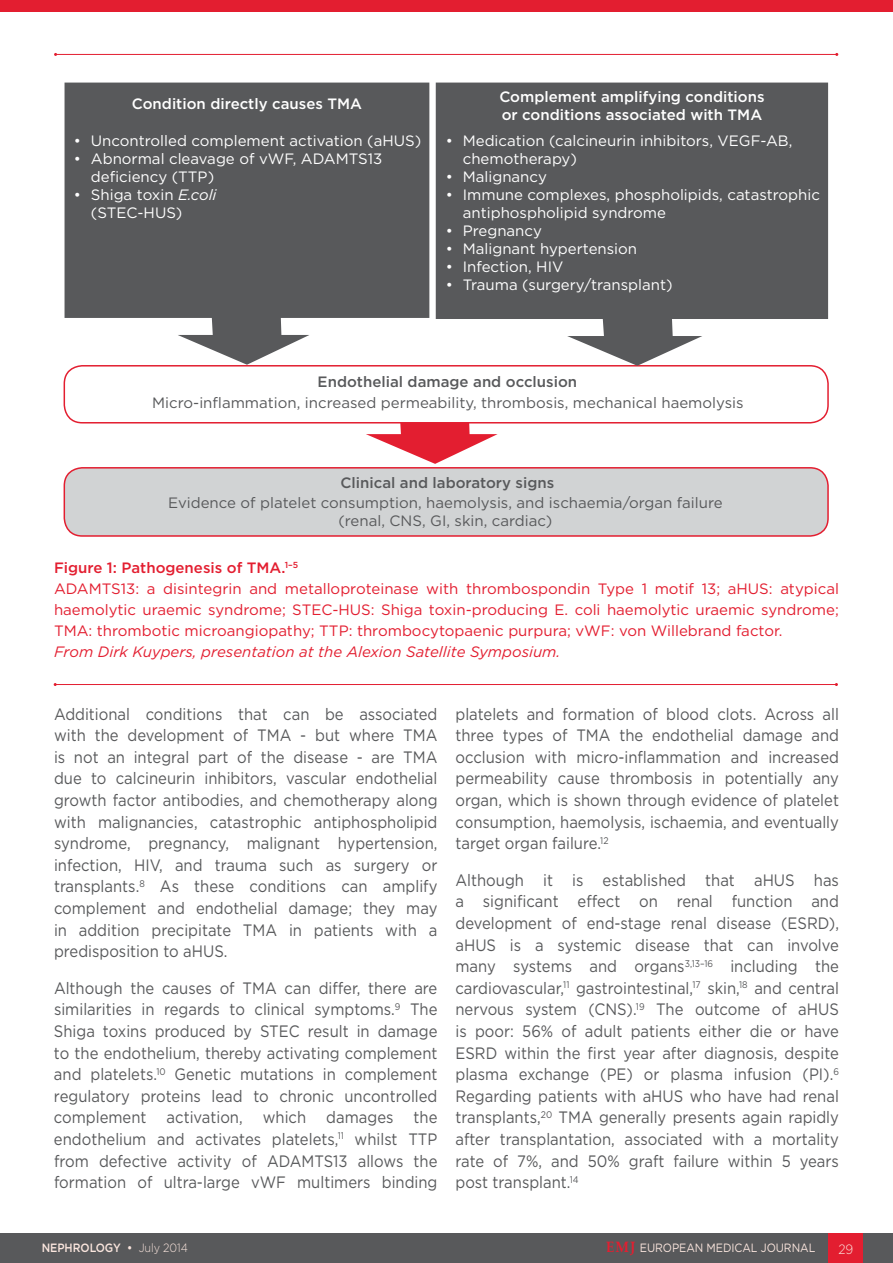
<style>
.page{position:relative;width:893px;height:1263px;background:#fff}
.page>*{position:absolute;margin:0;border:0;box-sizing:border-box;transform-origin:0 0}
.t1{font:16.5px/21.6px "Gotham";color:#58595b;text-align:justify;scale:.9 1}
.t2{font:15px/18px "Gotham";color:#fff}
.t3{font:15px/21px "Gotham";color:#e31e30}
.t4{font:15px/18px "Gotham";color:#58595b;text-align:center}
.t5{font:500 15px/18px "Gotham";color:#fff}
.t6{font:italic 15px "Gotham";color:#e31e30}
.t7{font:500 15px "Gotham";color:#58595b}
.t8{font:300 13.5px "Gotham";color:#fbe6de;scale:.9 1}
.t9{font:12px "Gotham";letter-spacing:-.005em;color:#fbe6de;scale:.9 1}
.t10{font:500 12px "Gotham";letter-spacing:-.005em;color:#fbe6de;scale:.9 1}
.s1{font-style:italic}
.s2{font-weight:500}
.s3{font-weight:300}
.s4{font-family:"Palatino Linotype";font-weight:700;font-size:15px;color:#e31e30}
</style>
<div class="page">
<div style="left:0;top:1233px;width:893px;height:30px;background:#58595b"></div>
<div style="left:829px;top:1233px;width:34px;height:30px;background:#e31e30"></div>
<div style="left:0;top:0;width:893px;height:12px;background:#e31e30"></div>
<hr style="left:56px;top:54px;width:781px;height:1px;background:#e31e30">
<svg style="left:366px;top:423px;width:132px;height:41px"></svg>
<div style="left:64px;top:365px;width:765px;height:58px;border:2px solid #e31e30;border-radius:18px"></div>
<div style="left:64px;top:468px;width:764px;height:68px;background:#d1d3d4;border-radius:18px"></div>
<div style="left:64px;top:467px;width:765px;height:70px;border:2px solid #e31e30;border-radius:18px"></div>
<svg style="left:436px;top:83px;width:392px;height:283px;background:#6e6f70"></svg>
<svg style="left:65px;top:83px;width:364px;height:282px;background:#6e6f71"></svg>
<hr style="left:55px;top:684px;width:781px;height:1px;background:#e31e30">
<p class="t5" style="left:132px;top:94px;width:232px">Condition directly causes TMA</p>
<p class="t2" style="left:74px;top:131px;width:349px">• Uncontrolled complement activation (aHUS)</p>
<p class="t2" style="left:91px;top:149px;width:293px;text-indent:-17px">• Abnormal cleavage of vWF, ADAMTS13 deficiency (TTP)</p>
<p class="t2" style="left:91px;top:185px;width:127px;text-indent:-17px">• Shiga toxin <span class="s1">E.coli </span>(STEC-HUS)</p>
<p class="t5" style="left:499px;top:87px;width:267px">Complement amplifying conditions or conditions associated with TMA</p>
<p class="t2" style="left:463px;top:131px;width:331px;text-indent:-17px">• Medication (calcineurin inhibitors, VEGF-AB, chemotherapy)</p>
<p class="t2" style="left:446px;top:167px;width:103px">• Malignancy</p>
<p class="t2" style="left:463px;top:185px;width:359px;text-indent:-17px">• Immune complexes, phospholipids, catastrophic antiphospholipid syndrome</p>
<p class="t2" style="left:446px;top:221px;width:98px">• Pregnancy</p>
<p class="t2" style="left:446px;top:239px;width:193px">• Malignant hypertension</p>
<p class="t2" style="left:446px;top:257px;width:119px">• Infection, HIV</p>
<p class="t2" style="left:446px;top:275px;width:228px">• Trauma (surgery/transplant)</p>
<p class="t7" style="left:318px;top:372px;width:261px">Endothelial damage and occlusion</p>
<p class="t4" style="left:152px;top:393px;width:593px">Micro-inflammation, increased permeability, thrombosis, mechanical haemolysis</p>
<p class="t7" style="left:341px;top:473px;width:215px">Clinical and laboratory signs</p>
<p class="t4" style="left:168px;top:493px;width:556px">Evidence of platelet consumption, haemolysis, and ischaemia/organ failure (renal, CNS, GI, skin, cardiac)</p>
<p class="t3" style="left:54px;top:557px;width:786px"><span class="s2">Figure 1: Pathogenesis of TMA.</span><sup>1–5<br></sup>ADAMTS13: a disintegrin and metalloproteinase with thrombospondin Type 1 motif 13; aHUS: atypical haemolytic uraemic syndrome; STEC-HUS: Shiga toxin-producing E. coli haemolytic uraemic syndrome; TMA: thrombotic microangiopathy; TTP: thrombocytopaenic purpura; vWF: von Willebrand factor.</p>
<p class="t6" style="left:54px;top:642px;width:508px">From Dirk Kuypers, presentation at the Alexion Satellite Symposium.</p>
<p class="t1" style="left:54px;top:703px;width:428px">Additional conditions that can be associated with the development of TMA - but where TMA is not an integral part of the disease - are TMA due to calcineurin inhibitors, vascular endothelial growth factor antibodies, and chemotherapy along with malignancies, catastrophic antiphospholipid syndrome, pregnancy, malignant hypertension, infection, HIV, and trauma such as surgery or transplants.<sup>8</sup> As these conditions can amplify complement and endothelial damage; they may in addition precipitate TMA in patients with a predisposition to aHUS.</p>
<p class="t1" style="left:54px;top:977px;width:428px">Although the causes of TMA can differ, there are similarities in regards to clinical symptoms.<sup>9</sup> The Shiga toxins produced by STEC result in damage to the endothelium, thereby activating complement and platelets.<sup>10</sup> Genetic mutations in complement regulatory proteins lead to chronic uncontrolled complement activation, which damages the endothelium and activates platelets,<sup>11</sup> whilst TTP from defective activity of ADAMTS13 allows the formation of ultra-large vWF multimers binding</p>
<p class="t1" style="left:455px;top:703px;width:428px">platelets and formation of blood clots. Across all three types of TMA the endothelial damage and occlusion with micro-inflammation and increased permeability cause thrombosis in potentially any organ, which is shown through evidence of platelet consumption, haemolysis, ischaemia, and eventually target organ failure.<sup>12</sup></p>
<p class="t1" style="left:455px;top:869px;width:428px">Although it is established that aHUS has a significant effect on renal function and development of end-stage renal disease (ESRD), aHUS is a systemic disease that can involve many systems and organs<sup>3,13–16</sup> including the cardiovascular,<sup>11</sup> gastrointestinal,<sup>17</sup> skin,<sup>18</sup> and central nervous system (CNS).<sup>19</sup> The outcome of aHUS is poor: 56% of adult patients either die or have ESRD within the first year after diagnosis, despite plasma exchange (PE) or plasma infusion (PI).<sup>6<br></sup>Regarding patients with aHUS who have had renal transplants,<sup>20</sup> TMA generally presents again rapidly after transplantation, associated with a mortality rate of 7%, and 50% graft failure within 5 years post transplant.<sup>14</sup></p>
<p class="t10" style="left:42px;top:1240px;width:164px">NEPHROLOGY • <span class="s3">July 2014</span></p>
<p class="t9" style="left:606px;top:1240px;width:234px"><span class="s4">EMJ</span> EUROPEAN MEDICAL JOURNAL</p>
<p class="t8" style="left:838px;top:1240px;width:18px">29</p>
</div>
